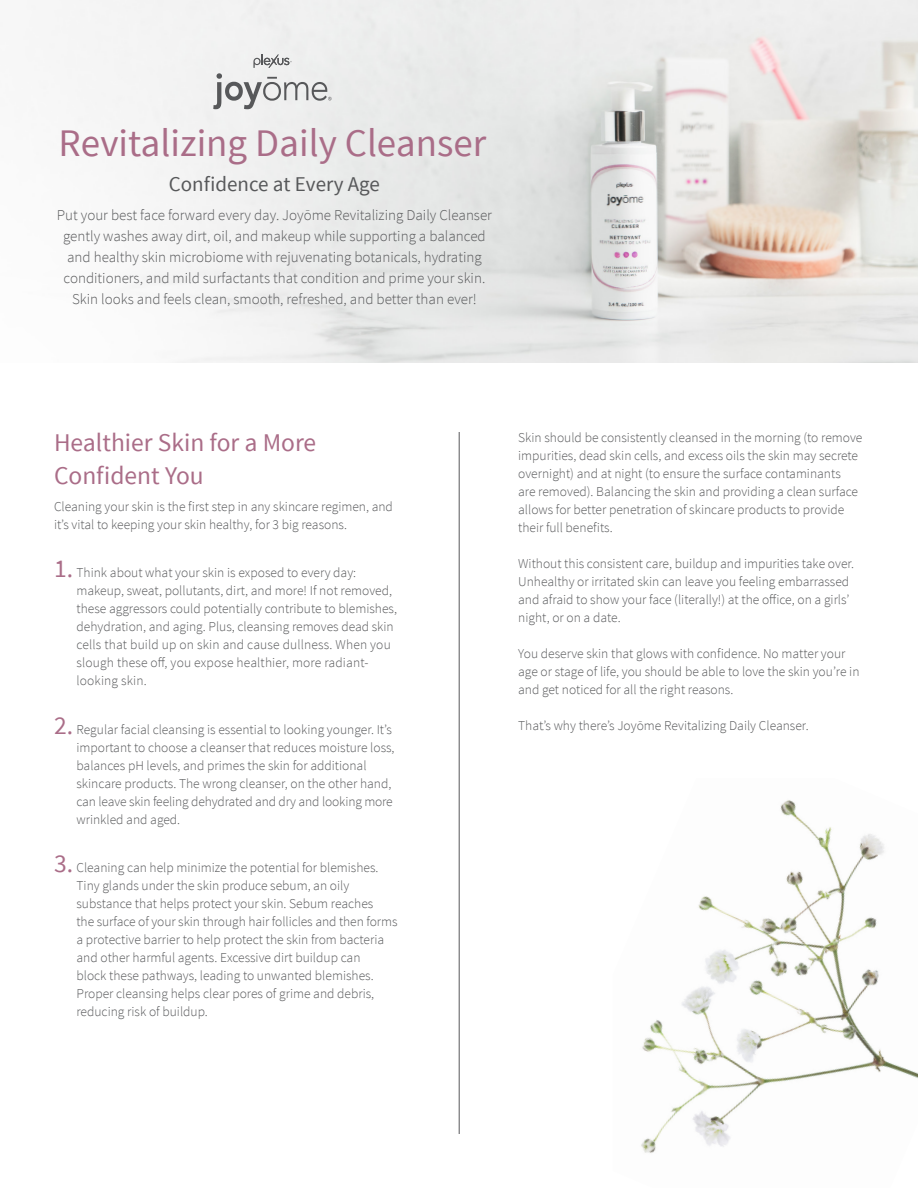
<style>
.page{position:relative;width:918px;height:1188px;background:#fff}
.page>*{position:absolute;margin:0;border:0;box-sizing:border-box;transform-origin:0 0}
.t1{font:39px "Source Sans Pro";color:#aa6d88}
.t2{font:25.5px/32.4px "Source Sans Pro";color:#aa6d88}
.t3{font:21px "Source Sans Pro";color:#57585a}
.t4{font:300 15px/21px "Source Sans Pro";color:#57585a;text-align:center}
.t5{font:300 13.5px/18px "Source Sans Pro";color:#57585a}
.s1{font-weight:400;font-size:25.5px;color:#aa6d88}
</style>
<div class="page">
<img style="left:78px;top:0;width:840px;height:363px">
<hr style="left:459px;top:432px;width:1px;height:702px;background:#57585a">
<svg style="left:213px;top:55px;width:119px;height:54px"></svg>
<img style="left:641px;top:800px;width:277px;height:353px">
<p class="t1" style="left:59px;top:119px;width:429px">Revitalizing Daily Cleanser</p>
<p class="t3" style="left:169px;top:171px;width:213px">Confidence at Every Age</p>
<p class="t4" style="left:57px;top:204px;width:437px">Put your best face forward every day. Joyōme Revitalizing Daily Cleanser gently washes away dirt, oil, and makeup while supporting a balanced and healthy skin microbiome with rejuvenating botanicals, hydrating conditioners, and mild surfactants that condition and prime your skin.<br>Skin looks and feels clean, smooth, refreshed, and better than ever!</p>
<p class="t2" style="left:54px;top:427px;width:264px">Healthier Skin for a More<br>Confident You</p>
<p class="t5" style="left:54px;top:497px;width:341px">Cleaning your skin is the first step in any skincare regimen, and it’s vital to keeping your skin healthy, for 3 big reasons.</p>
<p class="t5" style="left:77px;top:564px;width:322px;text-indent:-23px"><span class="s1">1.</span> Think about what your skin is exposed to every day: makeup, sweat, pollutants, dirt, and more! If not removed, these aggressors could potentially contribute to blemishes, dehydration, and aging. Plus, cleansing removes dead skin cells that build up on skin and cause dullness. When you slough these off, you expose healthier, more radiant&shy;looking skin.</p>
<p class="t5" style="left:77px;top:720px;width:320px;text-indent:-23px"><span class="s1">2.</span> Regular facial cleansing is essential to looking younger. It’s important to choose a cleanser that reduces moisture loss, balances pH levels, and primes the skin for additional skincare products. The wrong cleanser, on the other hand, can leave skin feeling dehydrated and dry and looking more wrinkled and aged.</p>
<p class="t5" style="left:77px;top:859px;width:322px;text-indent:-23px"><span class="s1">3.</span> Cleaning can help minimize the potential for blemishes.<br>Tiny glands under the skin produce sebum, an oily substance that helps protect your skin. Sebum reaches<br>the surface of your skin through hair follicles and then forms a protective barrier to help protect the skin from bacteria and other harmful agents. Excessive dirt buildup can<br>block these pathways, leading to unwanted blemishes.<br>Proper cleansing helps clear pores of grime and debris, reducing risk of buildup.</p>
<p class="t5" style="left:518px;top:429px;width:346px">Skin should be consistently cleansed in the morning (to remove impurities, dead skin cells, and excess oils the skin may secrete overnight) and at night (to ensure the surface contaminants<br>are removed). Balancing the skin and providing a clean surface allows for better penetration of skincare products to provide their full benefits.</p>
<p class="t5" style="left:518px;top:555px;width:337px">Without this consistent care, buildup and impurities take over.<br>Unhealthy or irritated skin can leave you feeling embarrassed and afraid to show your face (literally!) at the office, on a girls’ night, or on a date.</p>
<p class="t5" style="left:518px;top:645px;width:343px">You deserve skin that glows with confidence. No matter your age or stage of life, you should be able to love the skin you’re in and get noticed for all the right reasons.</p>
<p class="t5" style="left:518px;top:717px;width:292px">That’s why there’s Joyōme Revitalizing Daily Cleanser.</p>
</div>
